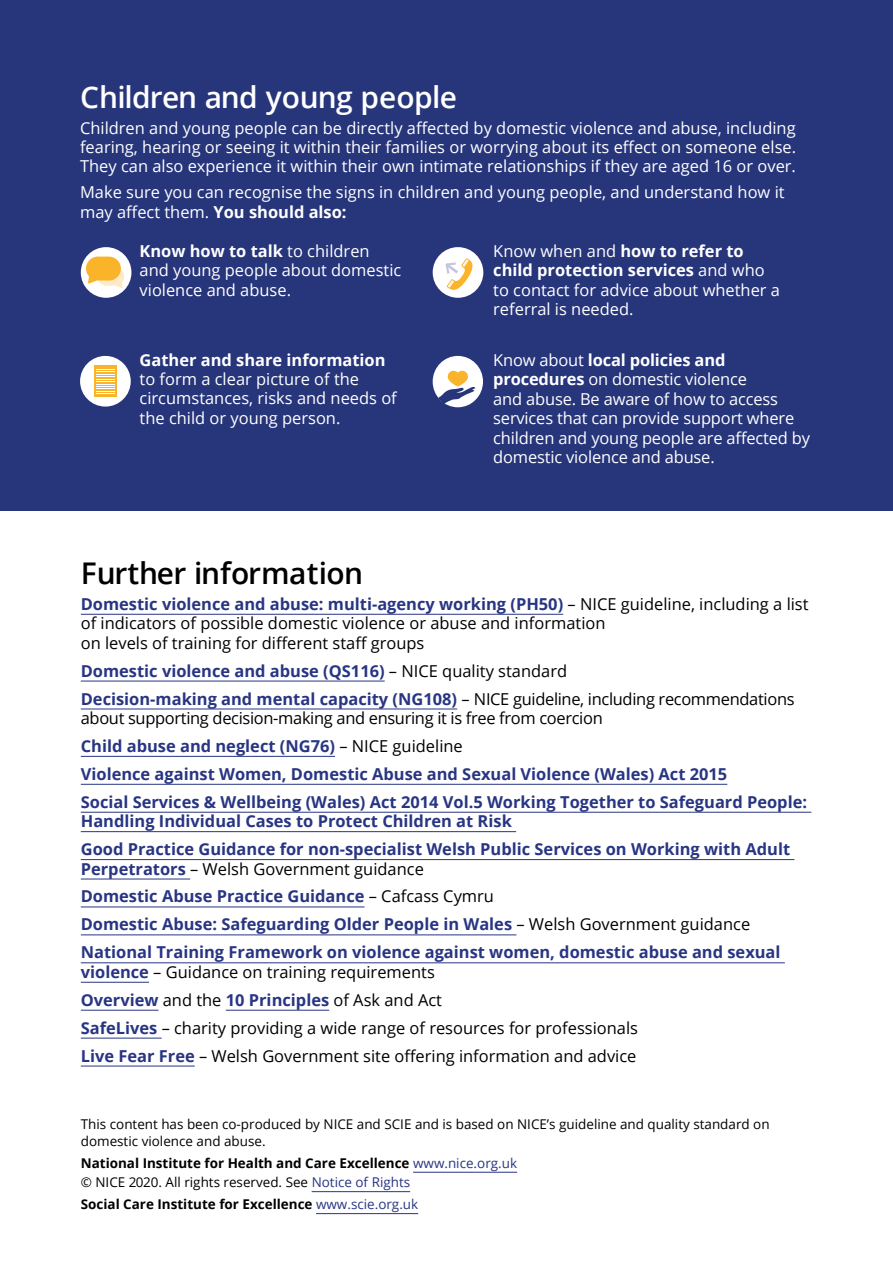
<style>
.page{position:relative;width:893px;height:1263px;background:#fff}
.page>*{position:absolute;margin:0;border:0;box-sizing:border-box;transform-origin:0 0}
.t1{font:600 29.85px "Open Sans";letter-spacing:-.02em;color:#fff}
.t2{font:600 29.85px "Open Sans";letter-spacing:-.01em;color:#000}
.t3{font:16.5px/19.5px "Open Sans";color:#fff}
.t4{font:700 16.5px/27.9px "Open Sans";color:#283583}
.t5{font:16.5px/27.9px "Open Sans";color:#000}
.t6{font:700 16.5px "Open Sans";color:#fff}
.t7{font:700 13.5px/19.4px "Open Sans";color:#000}
.t8{font:13.5px/16.5px "Open Sans";color:#000}
.s1{font-weight:700}
.s2{font-weight:700;color:#283583}
.s3{font-weight:400;color:#000}
.s4{font-weight:400;color:#283583}
.s5{font-weight:400}
</style>
<div class="page">
<div style="left:0;top:0;width:893px;height:510px;background:#27357b"></div>
<hr style="left:413px;top:1172px;width:104px;height:1px;background:#283583">
<hr style="left:312px;top:1191px;width:98px;height:1px;background:#283583">
<hr style="left:316px;top:1213px;width:102px;height:1px;background:#283583">
<hr style="left:81px;top:614px;width:482px;height:1px;background:#283583">
<hr style="left:81px;top:681px;width:304px;height:1px;background:#283583">
<hr style="left:81px;top:708px;width:376px;height:1px;background:#283583">
<hr style="left:81px;top:756px;width:254px;height:1px;background:#283583">
<hr style="left:81px;top:784px;width:646px;height:1px;background:#283583">
<hr style="left:81px;top:812px;width:730px;height:1px;background:#283583">
<hr style="left:81px;top:831px;width:435px;height:1px;background:#283583">
<hr style="left:81px;top:859px;width:713px;height:1px;background:#283583">
<hr style="left:81px;top:878px;width:109px;height:1px;background:#283583">
<hr style="left:81px;top:906px;width:284px;height:1px;background:#283583">
<hr style="left:81px;top:934px;width:435px;height:1px;background:#283583">
<hr style="left:81px;top:962px;width:704px;height:1px;background:#283583">
<hr style="left:81px;top:982px;width:68px;height:1px;background:#283583">
<hr style="left:81px;top:1010px;width:78px;height:1px;background:#283583">
<hr style="left:226px;top:1010px;width:103px;height:1px;background:#283583">
<hr style="left:81px;top:1038px;width:81px;height:1px;background:#283583">
<hr style="left:81px;top:1066px;width:114px;height:1px;background:#283583">
<div style="left:81px;top:247px;width:50px;height:51px;background:#fff;border-radius:50%"></div>
<svg style="left:86px;top:256px;width:38px;height:32px"></svg>
<div style="left:433px;top:356px;width:50px;height:51px;background:#fff;border-radius:50%"></div>
<svg style="left:438px;top:371px;width:38px;height:33px"></svg>
<div style="left:433px;top:247px;width:50px;height:51px;background:#fff;border-radius:50%"></div>
<svg style="left:445px;top:258px;width:28px;height:32px"></svg>
<div style="left:80px;top:356px;width:51px;height:51px;background:#fff;border-radius:50%"></div>
<div style="left:94px;top:366px;width:23px;height:31px;background:#fab42a"></div>
<svg style="left:96px;top:369px;width:18px;height:25px"></svg>
<h1 class="t1" style="left:80px;top:76px;width:378px">Children and young people</h1>
<p class="t3" style="left:80px;top:117px;width:717px;text-align:justify">Children and young people can be directly affected by domestic violence and abuse, including fearing, hearing or seeing it within their families or worrying about its effect on someone else.<br>They can also experience it within their own intimate relationships if they are aged 16 or over.</p>
<p class="t3" style="left:80px;top:182px;width:706px">Make sure you can recognise the signs in children and young people, and understand how it may affect them. <span class="s1">You should also:</span></p>
<p class="t3" style="left:140px;top:241px;width:263px"><span class="s1">Know how to talk</span> to children and young people about domestic violence and abuse.</p>
<p class="t3" style="left:493px;top:241px;width:288px">Know when and <span class="s1">how to refer to child protection services</span> and who to contact for advice about whether a referral is needed.</p>
<p class="t3" style="left:493px;top:350px;width:318px">Know about <span class="s1">local policies and procedures</span> on domestic violence<br>and abuse. Be aware of how to access services that can provide support where children and young people are affected by domestic violence and abuse.</p>
<p class="t6" style="left:140px;top:348px;width:247px">Gather and share information</p>
<p class="t3" style="left:140px;top:369px;width:259px">to form a clear picture of the circumstances, risks and needs of the child or young person.</p>
<h1 class="t2" style="left:81px;top:553px;width:284px">Further information</h1>
<p class="t5" style="left:81px;top:594px;width:729px;line-height:19.5px"><span class="s2">Domestic violence and abuse: multi-agency working (PH50)</span> – NICE guideline, including a list of indicators of possible domestic violence or abuse and information<br>on levels of training for different staff groups</p>
<p class="t4" style="left:81px;top:656px;width:715px">Domestic violence and abuse (QS116) <span class="s3">– NICE quality standard<br></span>Decision-making and mental capacity (NG108) <span class="s3">– NICE guideline, including recommendations</span></p>
<p class="t4" style="left:81px;top:703px;width:728px"><span class="s3">about supporting decision-making and ensuring it is free from coercion<br></span>Child abuse and neglect (NG76) <span class="s3">– NICE guideline<br></span>Violence against Women, Domestic Abuse and Sexual Violence (Wales) Act 2015<br>Social Services &amp; Wellbeing (Wales) Act 2014 Vol.5 Working Together to Safeguard People:</p>
<p class="t4" style="left:81px;top:807px;width:711px">Handling Individual Cases to Protect Children at Risk<br>Good Practice Guidance for non-specialist Welsh Public Services on Working with Adult</p>
<p class="t4" style="left:81px;top:854px;width:701px">Perpetrators <span class="s3">– Welsh Government guidance<br></span>Domestic Abuse Practice Guidance <span class="s3">– Cafcass Cymru<br></span>Domestic Abuse: Safeguarding Older People in Wales <span class="s3">– Welsh Government guidance </span>National Training Framework on violence against women, domestic abuse and sexual</p>
<p class="t5" style="left:81px;top:957px;width:559px"><span class="s2">violence</span> – Guidance on training requirements<br><span class="s2">Overview</span> and the <span class="s2">10 Principles</span> of Ask and Act<br><span class="s2">SafeLives</span> – charity providing a wide range of resources for professionals <span class="s2">Live Fear Free</span> – Welsh Government site offering information and advice</p>
<p class="t8" style="left:81px;top:1116px;width:690px">This content has been co-produced by NICE and SCIE and is based on NICE’s guideline and quality standard on domestic violence and abuse.</p>
<p class="t7" style="left:81px;top:1153px;width:438px">National Institute for Health and Care Excellence <span class="s4">www.nice.org.uk </span><span class="s5">© NICE 2020. All rights reserved. See</span> <span class="s4">Notice of Rights</span></p>
<p class="t7" style="left:81px;top:1194px;width:339px">Social Care Institute for Excellence <span class="s4">www.scie.org.uk</span></p>
</div>
